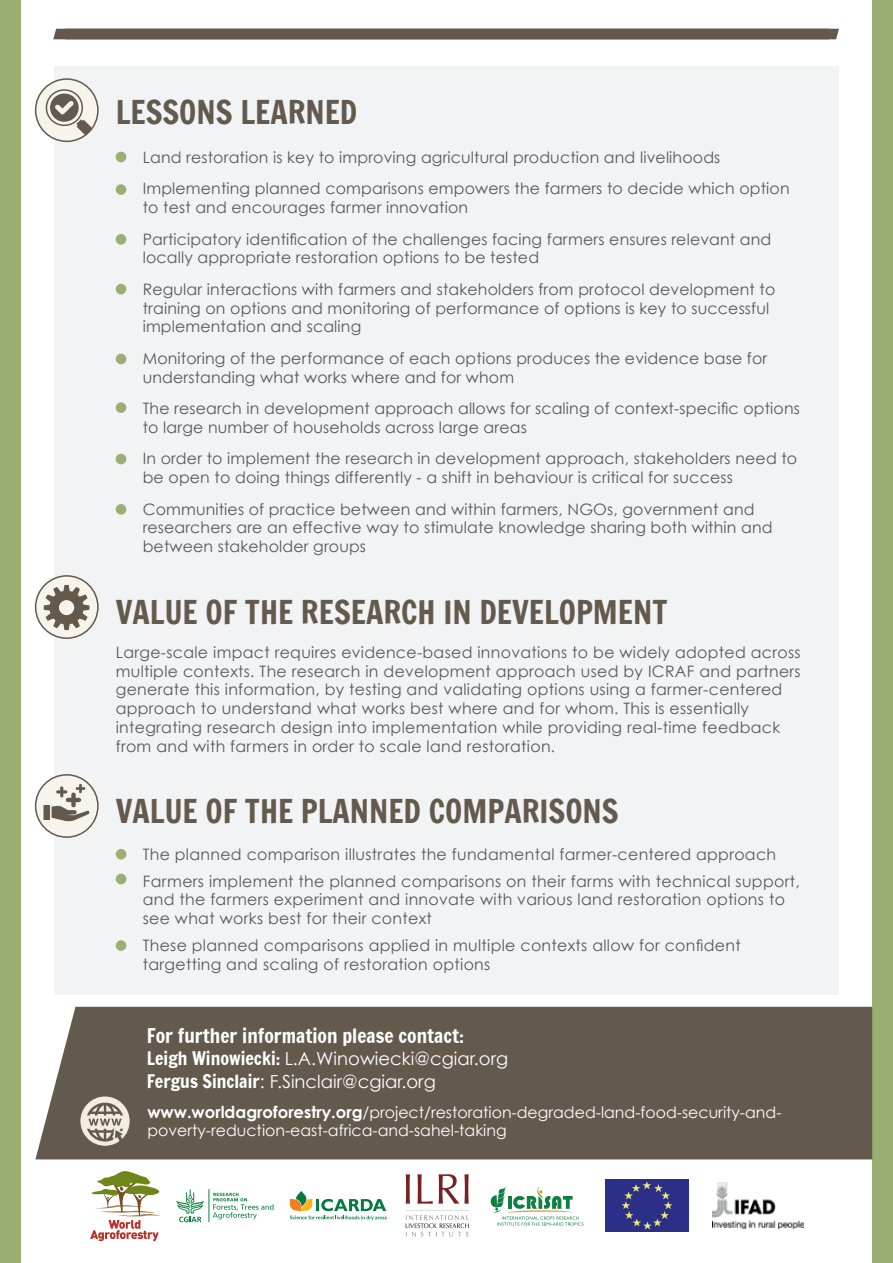
<style>
.page{position:relative;width:893px;height:1263px;background:#fff}
.page>*{position:absolute;margin:0;border:0;box-sizing:border-box;transform-origin:0 0}
.t1{font:31.5px "Francois One";color:#63594d}
.t2{font:19.5px "Francois One";color:#fff}
.t3{font:18px "Century Gothic";color:#fff}
.t4{font:15.75px/18.8px "Century Gothic";letter-spacing:.01em;color:#57585a}
.t5{font:15.75px/18px "Century Gothic";color:#fff}
.s1{font-family:"Francois One"}
.s2{font-weight:700;font-size:16.5px}
</style>
<div class="page">
<div style="left:54px;top:66px;width:785px;height:929px;background:#f2f3f4"></div>
<div style="left:0;top:0;width:21px;height:1263px;background:#9ab073"></div>
<div style="left:872px;top:0;width:21px;height:1263px;background:#9ab073"></div>
<div style="left:36px;top:79px;width:62px;height:62px;background:#f7f3ed;border-radius:50%"></div>
<svg style="left:44px;top:87px;width:50px;height:50px"></svg>
<div style="left:35px;top:78px;width:64px;height:64px;border:2px solid #63594d;border-radius:50%"></div>
<div style="left:116px;top:849px;width:10px;height:10px;background:#9ab073;border-radius:50%"></div>
<div style="left:116px;top:940px;width:10px;height:11px;background:#9ab073;border-radius:50%"></div>
<div style="left:116px;top:874px;width:10px;height:10px;background:#9ab073;border-radius:50%"></div>
<div style="left:36px;top:576px;width:62px;height:62px;background:#f7f3ed;border-radius:50%"></div>
<svg style="left:44px;top:585px;width:46px;height:45px"></svg>
<div style="left:35px;top:575px;width:64px;height:64px;border:2px solid #63594d;border-radius:50%"></div>
<div style="left:36px;top:775px;width:62px;height:62px;background:#f7f3ed;border-radius:50%"></div>
<div style="left:44px;top:805px;width:6px;height:14px;background:#63594d"></div>
<svg style="left:52px;top:784px;width:38px;height:38px"></svg>
<div style="left:35px;top:774px;width:64px;height:64px;border:2px solid #63594d;border-radius:50%"></div>
<div style="left:35px;top:1007px;width:837px;height:152px;background:#63594d"></div>
<svg style="left:80px;top:1096px;width:50px;height:50px"></svg>
<div style="left:80px;top:1095px;width:51px;height:52px;border:1px solid #63594d;border-radius:50%"></div>
<svg style="left:87px;top:1103px;width:36px;height:39px"></svg>
<div style="left:53px;top:29px;width:786px;height:10px;background:#63594d"></div>
<div style="left:116px;top:152px;width:10px;height:10px;background:#9ab073;border-radius:50%"></div>
<div style="left:116px;top:184px;width:10px;height:11px;background:#9ab073;border-radius:50%"></div>
<div style="left:116px;top:234px;width:10px;height:11px;background:#9ab073;border-radius:50%"></div>
<div style="left:116px;top:284px;width:10px;height:10px;background:#9ab073;border-radius:50%"></div>
<div style="left:116px;top:354px;width:10px;height:10px;background:#9ab073;border-radius:50%"></div>
<div style="left:116px;top:402px;width:10px;height:11px;background:#9ab073;border-radius:50%"></div>
<div style="left:116px;top:454px;width:10px;height:10px;background:#9ab073;border-radius:50%"></div>
<div style="left:116px;top:504px;width:10px;height:11px;background:#9ab073;border-radius:50%"></div>
<svg style="left:90px;top:1171px;width:70px;height:70px"></svg>
<svg style="left:491px;top:1186px;width:92px;height:40px"></svg>
<svg style="left:290px;top:1191px;width:97px;height:29px"></svg>
<img style="left:405px;top:1174px;width:64px;height:63px">
<img style="left:712px;top:1183px;width:92px;height:45px">
<img style="left:605px;top:1179px;width:83px;height:52px">
<svg style="left:176px;top:1189px;width:28px;height:33px"></svg>
<svg style="left:213px;top:1193px;width:60px;height:26px"></svg>
<hr style="left:209px;top:1189px;width:1px;height:33px;background:#0e8140">
<p class="t1" style="left:116px;top:95px;width:243px">LESSONS LEARNED</p>
<p class="t4" style="left:116px;top:148px;width:606px">• Land restoration is key to improving agricultural production and livelihoods</p>
<p class="t4" style="left:143px;top:179px;width:648px;text-indent:-27px">• Implementing planned comparisons empowers the farmers to decide which option to test and encourages farmer innovation</p>
<p class="t4" style="left:143px;top:229px;width:630px;text-indent:-27px">• Participatory identification of the challenges facing farmers ensures relevant and locally appropriate restoration options to be tested</p>
<p class="t4" style="left:143px;top:280px;width:634px;text-indent:-27px">• Regular interactions with farmers and stakeholders from protocol development to training on options and monitoring of performance of options is key to successful implementation and scaling</p>
<p class="t4" style="left:143px;top:349px;width:626px;text-indent:-27px">• Monitoring of the performance of each options produces the evidence base for understanding what works where and for whom</p>
<p class="t4" style="left:143px;top:399px;width:659px;text-indent:-27px">• The research in development approach allows for scaling of context-specific options to large number of households across large areas</p>
<p class="t4" style="left:143px;top:449px;width:656px;text-indent:-27px">• In order to implement the research in development approach, stakeholders need to be open to doing things differently - a shift in behaviour is critical for success</p>
<p class="t4" style="left:143px;top:499px;width:631px;text-indent:-27px">• Communities of practice between and within farmers, NGOs, government and researchers are an effective way to stimulate knowledge sharing both within and between stakeholder groups</p>
<p class="t1" style="left:116px;top:595px;width:553px">VALUE OF THE RESEARCH IN DEVELOPMENT</p>
<p class="t4" style="left:116px;top:643px;width:686px">Large-scale impact requires evidence-based innovations to be widely adopted across multiple contexts. The research in development approach used by ICRAF and partners generate this information, by testing and validating options using a farmer-centered approach to understand what works best where and for whom. This is essentially integrating research design into implementation while providing real-time feedback from and with farmers in order to scale land restoration.</p>
<p class="t1" style="left:116px;top:794px;width:504px">VALUE OF THE PLANNED COMPARISONS</p>
<p class="t4" style="left:116px;top:844px;width:662px">• The planned comparison illustrates the fundamental farmer-centered approach</p>
<p class="t4" style="left:143px;top:871px;width:658px;text-indent:-27px">• Farmers implement the planned comparisons on their farms with technical support, and the farmers experiment and innovate with various land restoration options to see what works best for their context</p>
<p class="t4" style="left:143px;top:936px;width:599px;text-indent:-27px">• These planned comparisons applied in multiple contexts allow for confident targetting and scaling of restoration options</p>
<p class="t2" style="left:147px;top:1025px;width:319px">For further information please contact:</p>
<p class="t3" style="left:147px;top:1048px;width:363px"><span class="s1">Leigh Winowiecki:</span> L.A.Winowiecki@cgiar.org</p>
<p class="t3" style="left:147px;top:1070px;width:291px"><span class="s1">Fergus Sinclair</span>: F.Sinclair@cgiar.org</p>
<p class="t5" style="left:147px;top:1103px;width:636px"><span class="s2">www.worldagroforestry.org</span>/project/restoration-degraded-land-food-security-and&shy;poverty-reduction-east-africa-and-sahel-taking</p>
</div>
